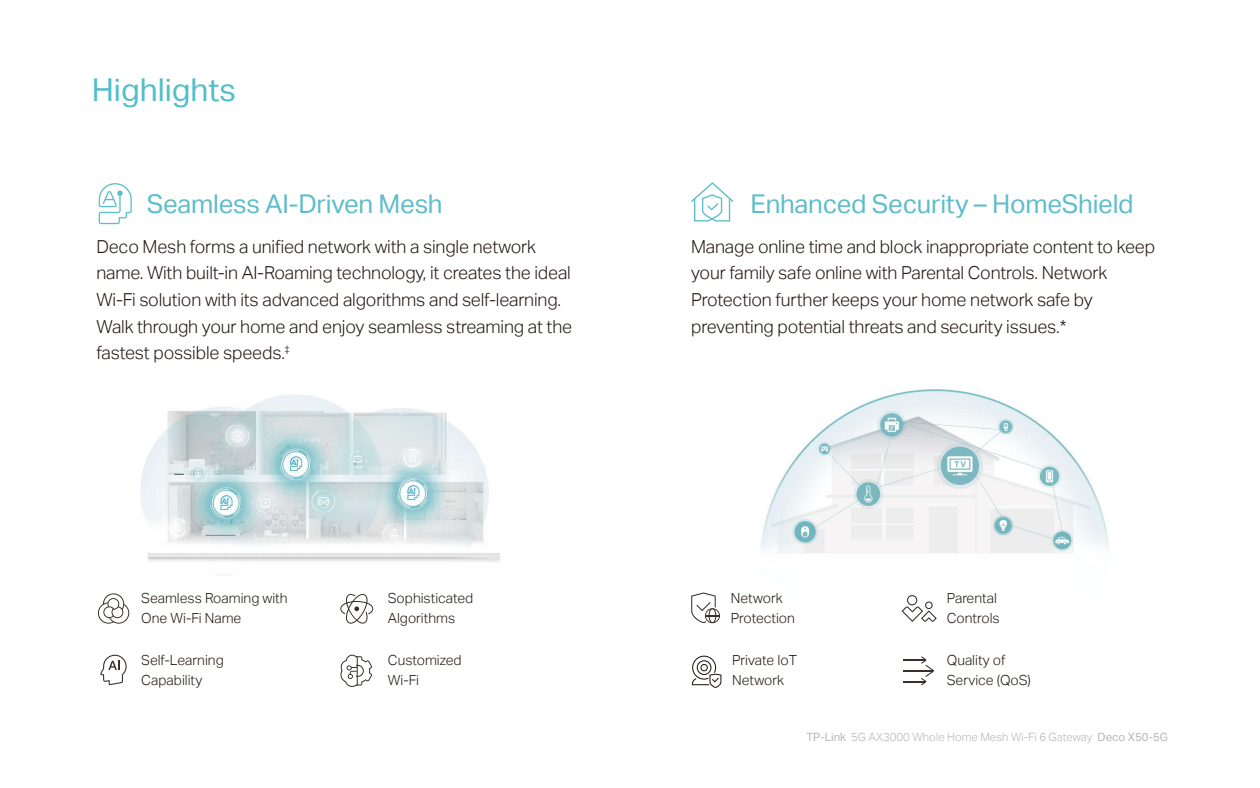
<style>
.page{position:relative;width:1260px;height:788px;background:#fff}
.page>*{position:absolute;margin:0;border:0;box-sizing:border-box;transform-origin:0 0}
.t1{font:31.5px "TP Link Aktiv Regular";color:#51beca}
.t2{font:25.9px "TP Link Aktiv Regular";letter-spacing:-.01em;color:#5ebdcb}
.t3{font:17.94px/26.6px "TP Link Aktiv Light";letter-spacing:-.01em;color:#221815}
.t4{font:13.91px/19.9px "TP Link Aktiv Light";color:#221815}
.t5{font:11.38px "TP Link Aktiv Light";color:#b5b5b5}
.s1{font-family:"TP Link Aktiv Regular"}
</style>
<div class="page">
<img style="left:761px;top:389px;width:348px;height:164px">
<img style="left:140px;top:394px;width:360px;height:181px">
<svg style="left:98px;top:593px;width:31px;height:30px"></svg>
<svg style="left:340px;top:594px;width:33px;height:29px"></svg>
<svg style="left:340px;top:654px;width:32px;height:33px"></svg>
<svg style="left:99px;top:183px;width:33px;height:41px"></svg>
<svg style="left:691px;top:182px;width:43px;height:40px"></svg>
<svg style="left:100px;top:654px;width:27px;height:31px"></svg>
<svg style="left:902px;top:595px;width:35px;height:27px"></svg>
<svg style="left:691px;top:592px;width:29px;height:32px"></svg>
<svg style="left:904px;top:656px;width:30px;height:29px"></svg>
<svg style="left:692px;top:655px;width:30px;height:33px"></svg>
<h1 class="t1" style="left:92px;top:78px;width:146px">Highlights</h1>
<h2 class="t2" style="left:147px;top:194px;width:297px">Seamless AI-Driven Mesh</h2>
<h2 class="t2" style="left:751px;top:194px;width:385px">Enhanced Security ñ HomeShield</h2>
<p class="t3" style="left:96px;top:233px;width:477px">Deco Mesh forms a uni昀椀ed network with a single network name. With built-in AI-Roaming technology, it creates the ideal Wi-Fi solution with its advanced algorithms and self-learning.<br>Walk through your home and enjoy seamless streaming at the fastest possible speeds.<sup>á</sup></p>
<p class="t3" style="left:691px;top:234px;width:466px">Manage online time and block inappropriate content to keep your family safe online with Parental Controls. Network Protection further keeps your home network safe by preventing potential threats and security issues.*</p>
<p class="t4" style="left:141px;top:589px;width:148px">Seamless Roaming with<br>One Wi-Fi Name</p>
<p class="t4" style="left:141px;top:651px;width:84px">Self-Learning<br>Capability</p>
<p class="t4" style="left:388px;top:589px;width:87px">Sophisticated<br>Algorithms</p>
<p class="t4" style="left:388px;top:651px;width:75px">Customized<br>Wi-Fi</p>
<p class="t4" style="left:731px;top:589px;width:66px">Network<br>Protection</p>
<p class="t4" style="left:947px;top:589px;width:54px">Parental<br>Controls</p>
<p class="t4" style="left:947px;top:651px;width:86px">Quality of<br>Service (QoS)</p>
<p class="t4" style="left:732px;top:651px;width:66px">Private IoT<br>Network</p>
<p class="t5" style="left:806px;top:732px;width:363px"><span class="s1">TP-Link</span> 5G AX3000 Whole Home Mesh Wi-Fi 6 Gateway <span class="s1">Deco X50-5G</span></p>
</div>
